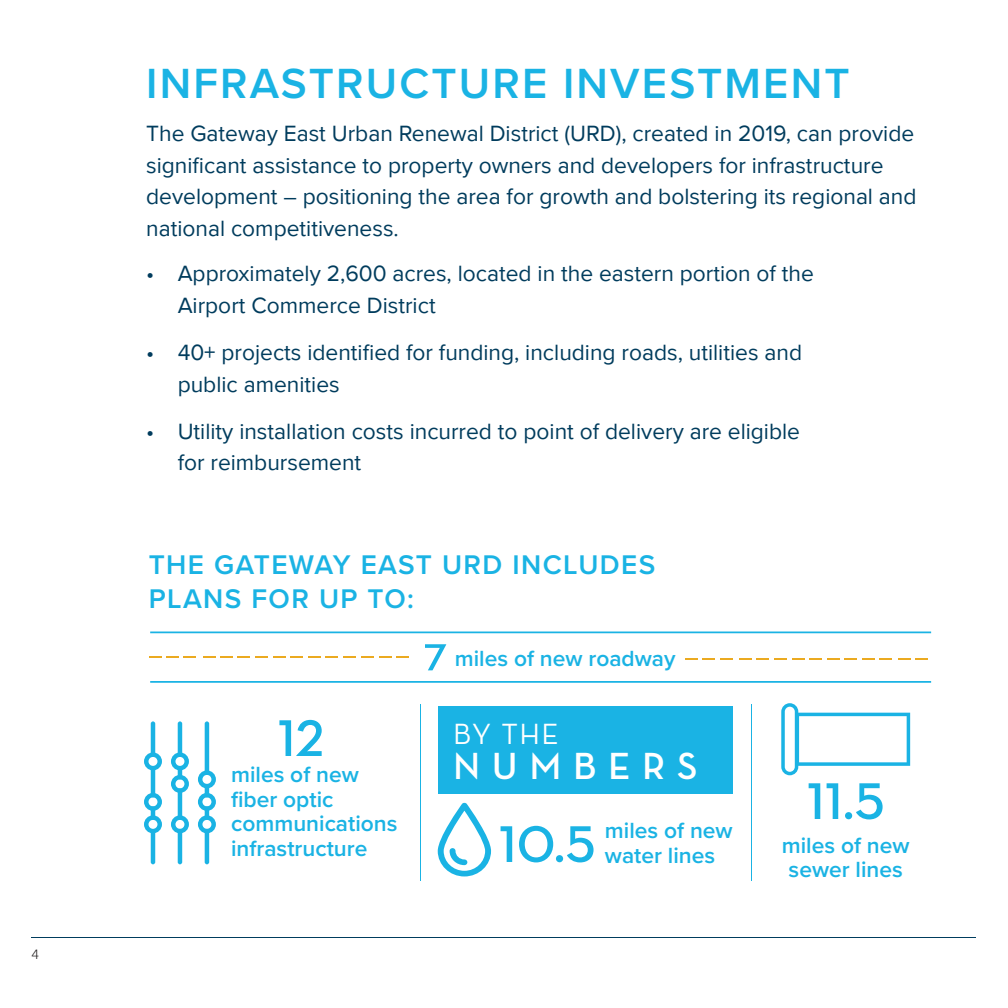
<style>
.page{position:relative;width:1008px;height:1008px;background:#fff}
.page>*{position:absolute;margin:0;border:0;box-sizing:border-box;transform-origin:0 0}
.t1{font:600 52.5px "Neutraface Text";color:#1ab3e4}
.t2{font:600 43.75px "Proxima Nova";letter-spacing:.05em;color:#1ab3e4}
.t3{font:600 38.5px "Neutraface Text";letter-spacing:.3em;color:#fff}
.t4{font:29.75px "Neutraface Text";color:#fff}
.t5{font:600 28px/33.6px "Proxima Nova";letter-spacing:.05em;color:#1ab3e4}
.t6{font:22.75px/31.5px "Proxima Nova";color:#003c5d}
.t7{font:600 22.75px/24.5px "Proxima Nova";color:#1ab3e4}
.t8{font:300 14px "Proxima Nova";color:#231f20}
</style>
<div class="page">
<hr style="left:32px;top:937px;width:944px;height:1px;background:#003c5d">
<hr style="left:420px;top:705px;width:1px;height:176px;background:#1ab3e4">
<div style="left:438px;top:706px;width:295px;height:88px;background:#1ab3e4"></div>
<hr style="left:150px;top:632px;width:781px;height:1px;background:#1ab3e4">
<hr style="left:150px;top:681px;width:781px;height:2px;background:#1ab3e4">
<svg style="left:361px;top:657px;width:48px;height:1px"></svg>
<svg style="left:256px;top:657px;width:99px;height:1px"></svg>
<svg style="left:203px;top:657px;width:47px;height:1px"></svg>
<svg style="left:149px;top:657px;width:47px;height:1px"></svg>
<svg style="left:425px;top:644px;width:21px;height:26px"></svg>
<svg style="left:898px;top:658px;width:30px;height:1px"></svg>
<svg style="left:739px;top:658px;width:153px;height:1px"></svg>
<svg style="left:685px;top:658px;width:48px;height:1px"></svg>
<svg style="left:144px;top:793px;width:18px;height:40px"></svg>
<svg style="left:144px;top:752px;width:18px;height:18px"></svg>
<svg style="left:171px;top:815px;width:18px;height:18px"></svg>
<svg style="left:171px;top:752px;width:18px;height:41px"></svg>
<svg style="left:198px;top:770px;width:18px;height:63px"></svg>
<hr style="left:151px;top:831px;width:4px;height:33px;background:#1ab3e4;border-radius:2px">
<hr style="left:151px;top:806px;width:4px;height:14px;background:#1ab3e4;border-radius:2px">
<hr style="left:151px;top:766px;width:4px;height:31px;background:#1ab3e4;border-radius:2px">
<hr style="left:151px;top:721px;width:4px;height:36px;background:#1ab3e4;border-radius:2px">
<hr style="left:178px;top:829px;width:4px;height:35px;background:#1ab3e4;border-radius:2px">
<hr style="left:178px;top:721px;width:4px;height:36px;background:#1ab3e4;border-radius:2px">
<hr style="left:205px;top:721px;width:4px;height:54px;background:#1ab3e4;border-radius:2px">
<hr style="left:205px;top:829px;width:4px;height:35px;background:#1ab3e4;border-radius:2px">
<hr style="left:178px;top:766px;width:4px;height:13px;background:#1ab3e4;border-radius:2px">
<hr style="left:178px;top:788px;width:4px;height:32px;background:#1ab3e4;border-radius:2px">
<hr style="left:205px;top:806px;width:4px;height:14px;background:#1ab3e4;border-radius:2px">
<hr style="left:205px;top:784px;width:4px;height:13px;background:#1ab3e4;border-radius:2px">
<svg style="left:438px;top:802px;width:53px;height:74px"></svg>
<svg style="left:501px;top:826px;width:93px;height:36px"></svg>
<hr style="left:751px;top:705px;width:1px;height:176px;background:#1ab3e4">
<svg style="left:781px;top:703px;width:129px;height:72px"></svg>
<p class="t8" style="left:32px;top:946px;width:9px">4</p>
<h2 class="t2" style="left:146px;top:57px;width:705px">INFRASTRUCTURE INVESTMENT</h2>
<p class="t6" style="left:146px;top:119px;width:772px">The Gateway East Urban Renewal District (URD), created in 2019, can provide significant assistance to property owners and developers for infrastructure development – positioning the area for growth and bolstering its regional and national competitiveness.</p>
<p class="t6" style="left:178px;top:258px;width:638px;text-indent:-32px">• Approximately 2,600 acres, located in the eastern portion of the<br>Airport Commerce District</p>
<p class="t6" style="left:178px;top:337px;width:626px;text-indent:-32px">• 40+ projects identified for funding, including roads, utilities and public amenities</p>
<p class="t6" style="left:178px;top:416px;width:624px;text-indent:-32px">• Utility installation costs incurred to point of delivery are eligible for reimbursement</p>
<p class="t5" style="left:149px;top:549px;width:508px">THE GATEWAY EAST URD INCLUDES<br>PLANS FOR UP TO:</p>
<h1 class="t1" style="left:278px;top:705px;width:48px">12</h1>
<p class="t7" style="left:231px;top:763px;width:168px">miles of new fiber optic communications infrastructure</p>
<p class="t7" style="left:455px;top:646px;width:222px">miles of new roadway</p>
<h3 class="t4" style="left:453px;top:715px;width:107px">BY THE</h3>
<h3 class="t3" style="left:453px;top:742px;width:246px">NUMBERS</h3>
<p class="t7" style="left:605px;top:819px;width:129px">miles of new water lines</p>
<h1 class="t1" style="left:807px;top:768px;width:79px">11.5</h1>
<p class="t7" style="left:782px;top:833px;width:129px">miles of new sewer lines</p>
</div>
